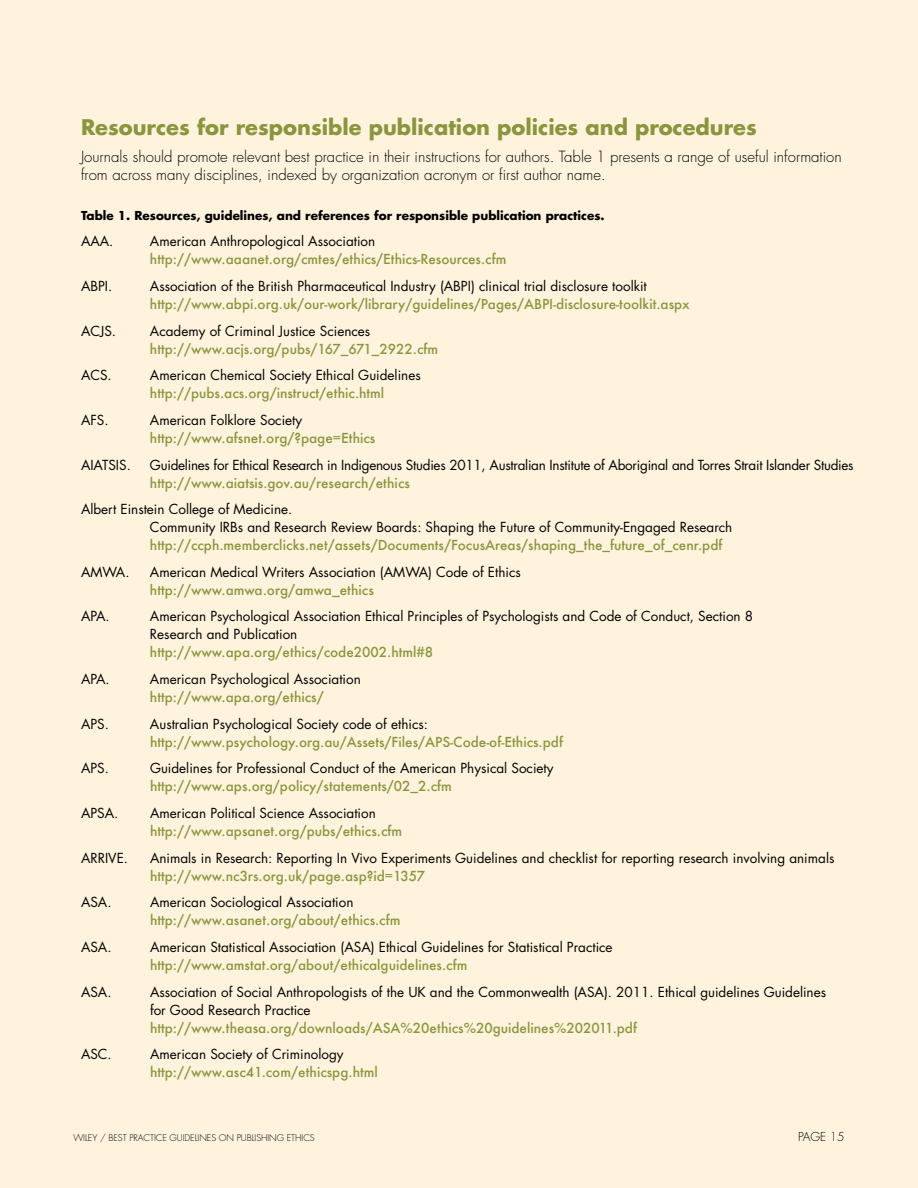
<style>
.page{position:relative;width:918px;height:1188px;background:#fff}
.page>*{position:absolute;margin:0;border:0;box-sizing:border-box;transform-origin:0 0}
.t1{font:700 21px "Futura";color:#8a963e}
.t2{font:300 15px/18px "Futura";color:#000}
.t3{font:13.5px/18px "Futura";color:#000}
.t4{font:500 13.5px "Futura";color:#8a963e}
.t5{font:13.5px "Futura";letter-spacing:-.02em;color:#000}
.t6{font:700 12px "Futura";color:#000}
.t7{font:300 12px "Futura";color:#000}
.t8{font:300 9px "Futura";letter-spacing:-.01em;color:#000}
</style>
<div class="page">
<div style="left:1px;top:0;width:917px;height:1188px;background:#fff3dd"></div>
<h1 class="t1" style="left:81px;top:113px;width:677px">Resources for responsible publication policies and procedures</h1>
<p class="t2" style="left:81px;top:148px;width:762px">Journals should promote relevant best practice in their instructions for authors. Table 1 presents a range of useful information from across many disciplines, indexed by organization acronym or first author name.</p>
<p class="t6" style="left:81px;top:207px;width:525px">Table 1. Resources, guidelines, and references for responsible publication practices.</p>
<p class="t3" style="left:81px;top:232px;width:11px">AAA</p>
<p class="t3" style="left:109px;top:232px;width:31px">. A</p>
<p class="t3" style="left:159px;top:232px;width:217px">merican Anthropological Association</p>
<p class="t4" style="left:150px;top:250px;width:358px">http://www.aaanet.org/cmtes/ethics/Ethics-Resources.cfm</p>
<p class="t3" style="left:81px;top:277px;width:8px">ABPI</p>
<p class="t3" style="left:108px;top:277px;width:29px">. A</p>
<p class="t3" style="left:159px;top:277px;width:292px">ssociation of the British Pharmaceutical Industry (ABPI</p>
<p class="t3" style="left:471px;top:277px;width:177px">) clinical trial disclosure toolkit</p>
<p class="t4" style="left:150px;top:295px;width:541px">http://www.abpi.org.uk/our-work/library/guidelines/Pages/ABPI-disclosure-toolkit.aspx</p>
<p class="t3" style="left:81px;top:322px;width:9px">ACJS</p>
<p class="t3" style="left:112px;top:322px;width:29px">. A</p>
<p class="t3" style="left:159px;top:322px;width:212px">cademy of Criminal Justice Sciences</p>
<p class="t4" style="left:150px;top:339px;width:290px">http://www.acjs.org/pubs/167_671_2922.cfm</p>
<p class="t3" style="left:81px;top:366px;width:10px">ACS</p>
<p class="t3" style="left:108px;top:366px;width:32px">. A</p>
<p class="t3" style="left:159px;top:366px;width:263px">merican Chemical Society Ethical Guidelines</p>
<p class="t4" style="left:150px;top:384px;width:236px">http://pubs.acs.org/instruct/ethic.html</p>
<p class="t3" style="left:81px;top:411px;width:57px">AFS. A</p>
<p class="t3" style="left:159px;top:411px;width:144px">merican Folklore Society</p>
<p class="t4" style="left:150px;top:429px;width:227px">http://www.afsnet.org/?page=Ethics</p>
<p class="t3" style="left:81px;top:455px;width:3px">AIATSIS</p>
<p class="t3" style="left:127px;top:455px;width:6px">.</p>
<p class="t5" style="left:150px;top:455px;width:705px">Guidelines for Ethical Research in I ndigenous Studies 2011, Australian I nstitute of Aboriginal and Torres Strait Islander Studies</p>
<p class="t4" style="left:150px;top:473px;width:261px">http://www.aiatsis.gov.au/research/ethics</p>
<p class="t3" style="left:150px;top:500px;width:584px;text-indent:-69px">Albert Einstein College of Medicine.<br>Community IRBs and Research Review Boards: Shaping the Future of Community-Engaged Research</p>
<p class="t4" style="left:150px;top:536px;width:574px">http://ccph.memberclicks.net/assets/Documents/FocusAreas/shaping_the_future_of_cenr.pdf</p>
<p class="t3" style="left:81px;top:563px;width:441px">AMWA. American Medical Writers Association (AMWA) Code of Ethics</p>
<p class="t4" style="left:150px;top:581px;width:225px">http://www.amwa.org/amwa_ethics</p>
<p class="t3" style="left:81px;top:607px;width:7px">APA</p>
<p class="t3" style="left:106px;top:607px;width:33px">. A</p>
<p class="t3" style="left:150px;top:607px;width:605px;text-indent:9px">merican Psychological Association Ethical Principles of Psychologists and Code of Conduct, Section 8<br>Research and Publication</p>
<p class="t4" style="left:150px;top:643px;width:285px">http://www.apa.org/ethics/code2002.html#8</p>
<p class="t3" style="left:81px;top:670px;width:7px">APA</p>
<p class="t3" style="left:106px;top:670px;width:33px">. A</p>
<p class="t3" style="left:159px;top:670px;width:203px">merican Psychological Association</p>
<p class="t4" style="left:150px;top:688px;width:175px">http://www.apa.org/ethics/</p>
<p class="t3" style="left:81px;top:715px;width:57px">APS . A</p>
<p class="t3" style="left:159px;top:715px;width:270px">ustralian Psychological Society code of ethics:</p>
<p class="t4" style="left:150px;top:733px;width:415px">http://www.psychology.org.au/Assets/Files/APS-Code-of-Ethics.pdf</p>
<p class="t3" style="left:81px;top:759px;width:57px">APS . G</p>
<p class="t3" style="left:161px;top:759px;width:394px">uidelines for Professional Conduct of the American Physical Society</p>
<p class="t4" style="left:150px;top:777px;width:303px">http://www.aps.org/policy/statements/02_2.cfm</p>
<p class="t3" style="left:81px;top:804px;width:10px">APSA</p>
<p class="t3" style="left:114px;top:804px;width:28px">. A</p>
<p class="t3" style="left:159px;top:804px;width:218px">merican Political Science Association</p>
<p class="t4" style="left:150px;top:822px;width:254px">http://www.apsanet.org/pubs/ethics.cfm</p>
<p class="t3" style="left:81px;top:849px;width:8px">ARRIVE</p>
<p class="t3" style="left:124px;top:849px;width:19px">. A</p>
<p class="t3" style="left:159px;top:849px;width:677px">nimals in Research: Reporting I n Vivo Experiments Guidelines and checklist for reporting research involving animals</p>
<p class="t4" style="left:150px;top:866px;width:277px">http://www.nc3rs.org.uk/page.asp?id=1357</p>
<p class="t3" style="left:81px;top:893px;width:10px">ASA</p>
<p class="t3" style="left:107px;top:893px;width:32px">. A</p>
<p class="t3" style="left:159px;top:893px;width:196px">merican Sociological Association</p>
<p class="t4" style="left:150px;top:911px;width:252px">http://www.asanet.org/about/ethics.cfm</p>
<p class="t3" style="left:81px;top:938px;width:10px">ASA</p>
<p class="t3" style="left:107px;top:938px;width:32px">. A</p>
<p class="t3" style="left:159px;top:938px;width:195px">merican Statistical Association (ASA</p>
<p class="t3" style="left:371px;top:938px;width:243px">) Ethical Guidelines for Statistical Practice</p>
<p class="t4" style="left:150px;top:956px;width:319px">http://www.amstat.org/about/ethicalguidelines.cfm</p>
<p class="t3" style="left:81px;top:982px;width:10px">ASA</p>
<p class="t3" style="left:107px;top:982px;width:32px">. A</p>
<p class="t3" style="left:159px;top:982px;width:428px">ssociation of Social Anthropologists of the UK and the Commonwealth (ASA</p>
<p class="t3" style="left:604px;top:982px;width:224px">). 2011. Ethical guidelines Guidelines</p>
<p class="t3" style="left:150px;top:1000px;width:162px">for Good Research Practice</p>
<p class="t4" style="left:150px;top:1018px;width:489px">http://www.theasa.org/downloads/ASA%20ethics%20guidelines%202011.pdf</p>
<p class="t3" style="left:81px;top:1045px;width:10px">ASC</p>
<p class="t3" style="left:108px;top:1045px;width:32px">. A</p>
<p class="t3" style="left:159px;top:1045px;width:186px">merican Society of Criminology</p>
<p class="t4" style="left:150px;top:1063px;width:229px">http://www.asc41.com/ethicspg.html</p>
<p class="t8" style="left:73px;top:1132px;width:241px">WI LEY / Best Practice Guidelines on Publish ing Eth ics</p>
<p class="t7" style="left:798px;top:1129px;width:7px">pag</p>
<p class="t7" style="left:820px;top:1129px;width:26px">e 15</p>
</div>
